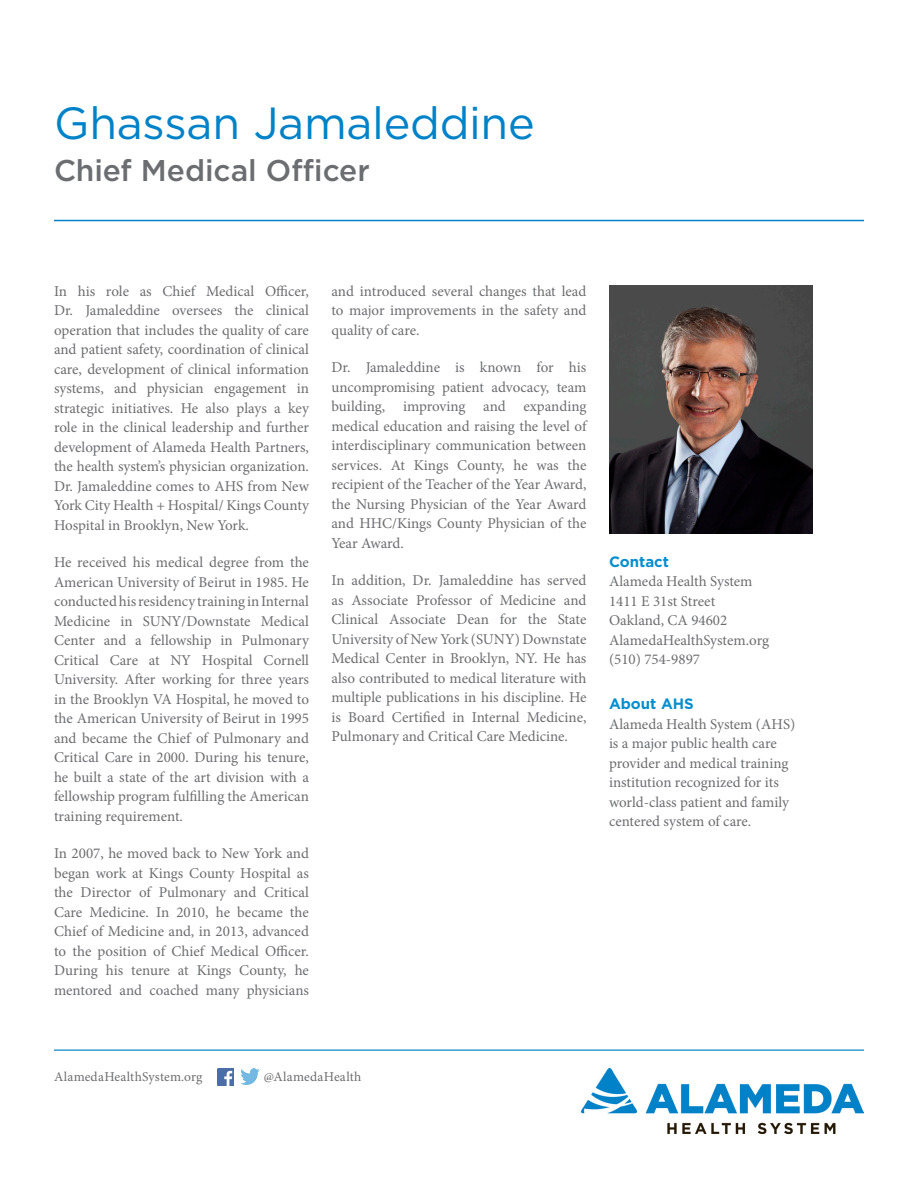
<style>
.page{position:relative;width:918px;height:1188px;background:#fff}
.page>*{position:absolute;margin:0;border:0;box-sizing:border-box;transform-origin:0 0}
.t1{font:45px "Gotham";letter-spacing:-.005em;color:#0082c8}
.t2{font:500 30px "Gotham";letter-spacing:-.005em;color:#6c6d70}
.t3{font:15px/19.5px "Minion Pro";color:#6c6d70;text-align:justify}
.t4{font:700 15px "Gotham";color:#068ece}
.t5{font:13.5px "Minion Pro";letter-spacing:.01em;color:#6c6d70}
</style>
<div class="page">
<img style="left:582px;top:1068px;width:282px;height:66px">
<hr style="left:54px;top:220px;width:810px;height:1px;background:#0082c8">
<hr style="left:54px;top:1049px;width:810px;height:2px;background:#329bd5">
<img style="left:240px;top:1069px;width:20px;height:16px">
<img style="left:217px;top:1069px;width:17px;height:17px">
<img style="left:609px;top:285px;width:204px;height:249px">
<p class="t1" style="left:54px;top:94px;width:482px">Ghassan Jamaleddine</p>
<p class="t2" style="left:54px;top:151px;width:317px">Chief Medical Officer</p>
<p class="t3" style="left:54px;top:281px;width:257px">In his role as Chief Medical Officer, Dr. Jamaleddine oversees the clinical operation that includes the quality of care and patient safety, coordination of clinical care, development of clinical information systems, and physician engagement in strategic initiatives. He also plays a key role in the clinical leadership and further development of Alameda Health Partners, the health system’s physician organization.<br>Dr. Jamaleddine comes to AHS from New York City Health + Hospital/ Kings County Hospital in Brooklyn, New York.</p>
<p class="t3" style="left:54px;top:553px;width:257px">He received his medical degree from the American University of Beirut in 1985. He conducted his residency training in Internal Medicine in SUNY/Downstate Medical Center and a fellowship in Pulmonary Critical Care at NY Hospital Cornell University. After working for three years in the Brooklyn VA Hospital, he moved to the American University of Beirut in 1995 and became the Chief of Pulmonary and Critical Care in 2000. During his tenure, he built a state of the art division with a fellowship program fulfilling the American training requirement.</p>
<p class="t3" style="left:54px;top:844px;width:257px">In 2007, he moved back to New York and began work at Kings County Hospital as the Director of Pulmonary and Critical Care Medicine. In 2010, he became the Chief of Medicine and, in 2013, advanced to the position of Chief Medical Officer.<br>During his tenure at Kings County, he mentored and coached many physicians</p>
<p class="t3" style="left:332px;top:281px;width:256px">and introduced several changes that lead to major improvements in the safety and quality of care.</p>
<p class="t3" style="left:332px;top:358px;width:257px">Dr. Jamaleddine is known for his uncompromising patient advocacy, team building, improving and expanding medical education and raising the level of interdisciplinary communication between services. At Kings County, he was the recipient of the Teacher of the Year Award, the Nursing Physician of the Year Award and HHC/Kings County Physician of the Year Award.</p>
<p class="t3" style="left:332px;top:571px;width:257px">In addition, Dr. Jamaleddine has served as Associate Professor of Medicine and Clinical Associate Dean for the State University of New York (SUNY) Downstate Medical Center in Brooklyn, NY. He has also contributed to medical literature with multiple publications in his discipline. He is Board Certified in Internal Medicine, Pulmonary and Critical Care Medicine.</p>
<p class="t4" style="left:609px;top:552px;width:62px">Contact</p>
<p class="t3" style="left:609px;top:572px;width:145px">Alameda Health System</p>
<p class="t3" style="left:609px;top:592px;width:108px">1411 E 31st Street</p>
<p class="t3" style="left:609px;top:611px;width:120px">Oakland, CA 94602</p>
<p class="t3" style="left:609px;top:631px;width:162px">AlamedaHealthSystem.org</p>
<p class="t3" style="left:609px;top:650px;width:93px">(510) 754-9897</p>
<p class="t4" style="left:609px;top:694px;width:86px">About AHS</p>
<p class="t3" style="left:609px;top:715px;width:188px;text-align:left">Alameda Health System (AHS) is a major public health care provider and medical training institution recognized for its world-class patient and family centered system of care.</p>
<p class="t5" style="left:54px;top:1068px;width:150px">AlamedaHealthSystem.org</p>
<p class="t5" style="left:264px;top:1068px;width:99px">@AlamedaHealth</p>
</div>
